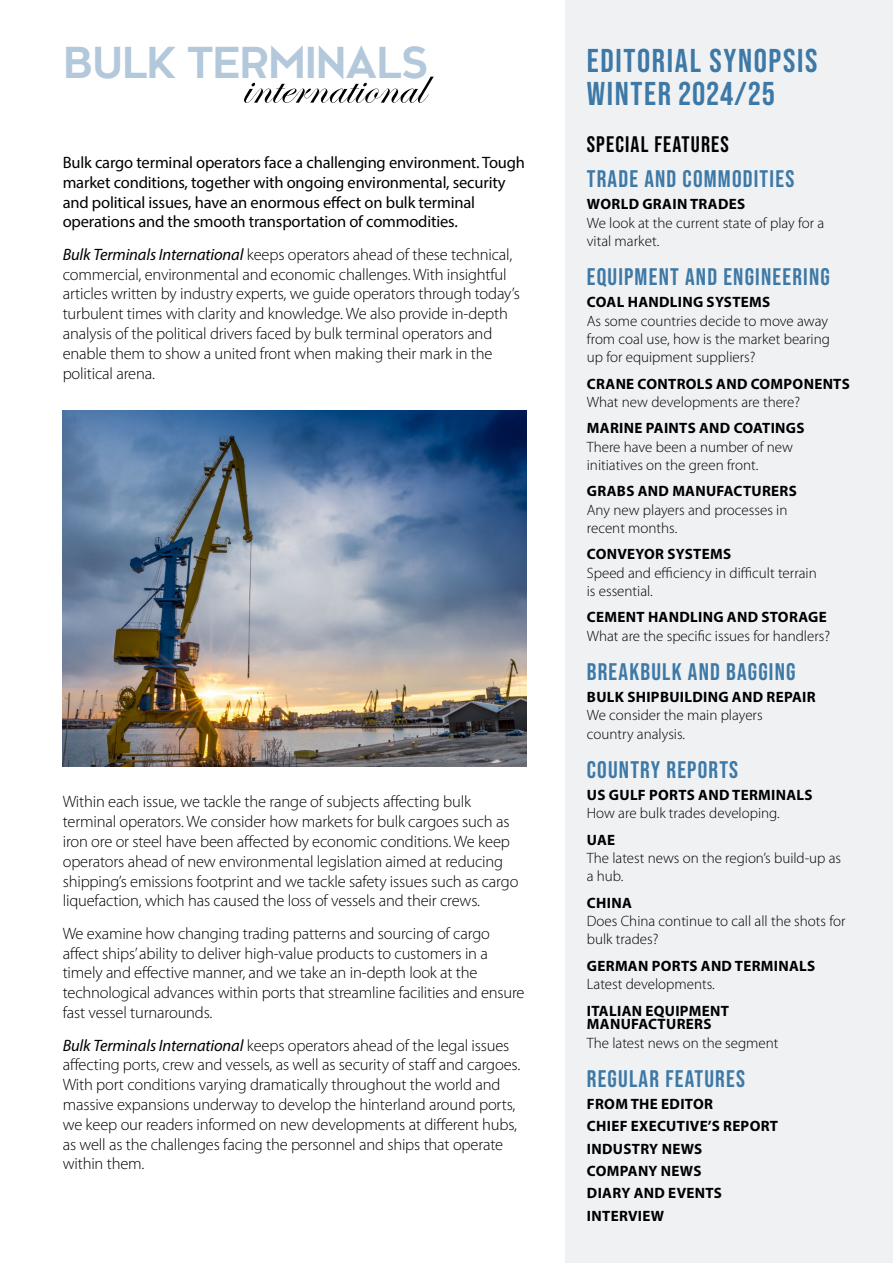
<style>
.page{position:relative;width:893px;height:1263px;background:#fff}
.page>*{position:absolute;margin:0;border:0;box-sizing:border-box;transform-origin:0 0}
.t1{font:52.05px "Edwardian Script ITC";color:#000}
.t2{font:700 41.55px "Kessel 105";color:#b3c8db}
.t3{font:33px/33.3px "Bebas Neue";letter-spacing:.05em;color:#3d79a7}
.t4{font:24px "Bebas Neue";letter-spacing:.05em;color:#3d79a7}
.t5{font:22.5px "Bebas Neue";letter-spacing:.05em;color:#000}
.t6{font:300 16.5px/19.8px "Myriad Pro";letter-spacing:-.01em;color:#000}
.t7{font:16.5px/19.8px "Myriad Pro";letter-spacing:-.01em;color:#000}
.t8{font:300 15px/18.3px "Myriad Pro";color:#000}
.t9{font:700 15px/22.2px "Myriad Pro";letter-spacing:.02em;color:#000}
.s1{font-weight:400;font-style:italic}
</style>
<div class="page">
<img style="left:63px;top:410px;width:463px;height:356px">
<div style="left:566px;top:0;width:327px;height:1263px;background:#f0f1f3"></div>
<h2 class="t2" style="left:64px;top:39px;width:366px">BULK TERMINALS</h2>
<h1 class="t1" style="left:242px;top:58px;width:184px">international</h1>
<p class="t7" style="left:63px;top:152px;width:464px">Bulk cargo terminal operators face a challenging environment. Tough market conditions, together with ongoing environmental, security and political issues, have an enormous effect on bulk terminal operations and the smooth transportation of commodities.</p>
<p class="t6" style="left:63px;top:245px;width:459px"><span class="s1">Bulk Terminals International</span> keeps operators ahead of these technical, commercial, environmental and economic challenges. With insightful articles written by industry experts, we guide operators through today’s turbulent times with clarity and knowledge. We also provide in-depth analysis of the political drivers faced by bulk terminal operators and enable them to show a united front when making their mark in the political arena.</p>
<p class="t6" style="left:63px;top:792px;width:457px">Within each issue, we tackle the range of subjects affecting bulk terminal operators. We consider how markets for bulk cargoes such as iron ore or steel have been affected by economic conditions. We keep operators ahead of new environmental legislation aimed at reducing shipping’s emissions footprint and we tackle safety issues such as cargo liquefaction, which has caused the loss of vessels and their crews.</p>
<p class="t6" style="left:63px;top:924px;width:463px">We examine how changing trading patterns and sourcing of cargo affect ships’ ability to deliver high-value products to customers in a timely and effective manner, and we take an in-depth look at the technological advances within ports that streamline facilities and ensure fast vessel turnarounds.</p>
<p class="t6" style="left:63px;top:1035px;width:459px"><span class="s1">Bulk Terminals International</span> keeps operators ahead of the legal issues affecting ports, crew and vessels, as well as security of staff and cargoes.<br>With port conditions varying dramatically throughout the world and massive expansions underway to develop the hinterland around ports, we keep our readers informed on new developments at different hubs, as well as the challenges facing the personnel and ships that operate within them.</p>
<h3 class="t3" style="left:587px;top:43px;width:232px">EDITORIAL SYNOPSIS<br>WINTER 2024/25</h3>
<h3 class="t5" style="left:587px;top:131px;width:144px">SPECIAL FEATURES</h3>
<h3 class="t4" style="left:587px;top:165px;width:209px">TRADE AND COMMODITIES</h3>
<p class="t9" style="left:587px;top:193px;width:160px">WORLD GRAIN TRADES</p>
<p class="t8" style="left:587px;top:214px;width:239px">We look at the current state of play for a vital market.</p>
<h3 class="t4" style="left:587px;top:263px;width:245px">EQUIPMENT AND ENGINEERING</h3>
<p class="t9" style="left:587px;top:291px;width:185px">COAL HANDLING SYSTEMS</p>
<p class="t8" style="left:587px;top:312px;width:245px">As some countries decide to move away from coal use, how is the market bearing up for equipment suppliers?</p>
<p class="t9" style="left:587px;top:372px;width:264px">CRANE CONTROLS AND COMPONENTS</p>
<p class="t8" style="left:587px;top:393px;width:215px">What new developments are there?</p>
<p class="t9" style="left:587px;top:417px;width:219px">MARINE PAINTS AND COATINGS</p>
<p class="t8" style="left:587px;top:438px;width:208px">There have been a number of new initiatives on the green front.</p>
<p class="t9" style="left:587px;top:480px;width:211px">GRABS AND MANUFACTURERS</p>
<p class="t8" style="left:587px;top:501px;width:202px">Any new players and processes in recent months.</p>
<p class="t9" style="left:587px;top:543px;width:146px">CONVEYOR SYSTEMS</p>
<p class="t8" style="left:587px;top:564px;width:231px">Speed and efficiency in difficult terrain is essential.</p>
<p class="t9" style="left:587px;top:606px;width:241px">CEMENT HANDLING AND STORAGE</p>
<p class="t8" style="left:587px;top:627px;width:245px">What are the specific issues for handlers?</p>
<h3 class="t4" style="left:587px;top:658px;width:210px">BREAKBULK AND BAGGING</h3>
<p class="t9" style="left:587px;top:685px;width:230px">BULK SHIPBUILDING AND REPAIR</p>
<p class="t8" style="left:587px;top:706px;width:177px">We consider the main players country analysis.</p>
<h3 class="t4" style="left:587px;top:756px;width:153px">COUNTRY REPORTS</h3>
<p class="t9" style="left:587px;top:783px;width:227px">US GULF PORTS AND TERMINALS</p>
<p class="t8" style="left:587px;top:804px;width:194px">How are bulk trades developing.</p>
<p class="t9" style="left:587px;top:828px;width:30px">UAE</p>
<p class="t8" style="left:587px;top:849px;width:256px">The latest news on the region’s build-up as a hub.</p>
<p class="t9" style="left:587px;top:891px;width:46px">CHINA</p>
<p class="t8" style="left:587px;top:912px;width:260px">Does China continue to call all the shots for bulk trades?</p>
<p class="t9" style="left:587px;top:954px;width:230px">GERMAN PORTS AND TERMINALS</p>
<p class="t8" style="left:587px;top:975px;width:130px">Latest developments.</p>
<p class="t9" style="left:587px;top:1003px;width:143px;line-height:13.8px">ITALIAN EQUIPMENT<br>MANUFACTURERS</p>
<p class="t8" style="left:587px;top:1034px;width:193px">The latest news on the segment</p>
<h3 class="t4" style="left:587px;top:1065px;width:160px">REGULAR FEATURES</h3>
<p class="t9" style="left:587px;top:1092px;width:193px">FROM THE EDITOR<br>CHIEF EXECUTIVE’S REPORT<br>INDUSTRY NEWS<br>COMPANY NEWS<br>DIARY AND EVENTS<br>INTERVIEW</p>
</div>
